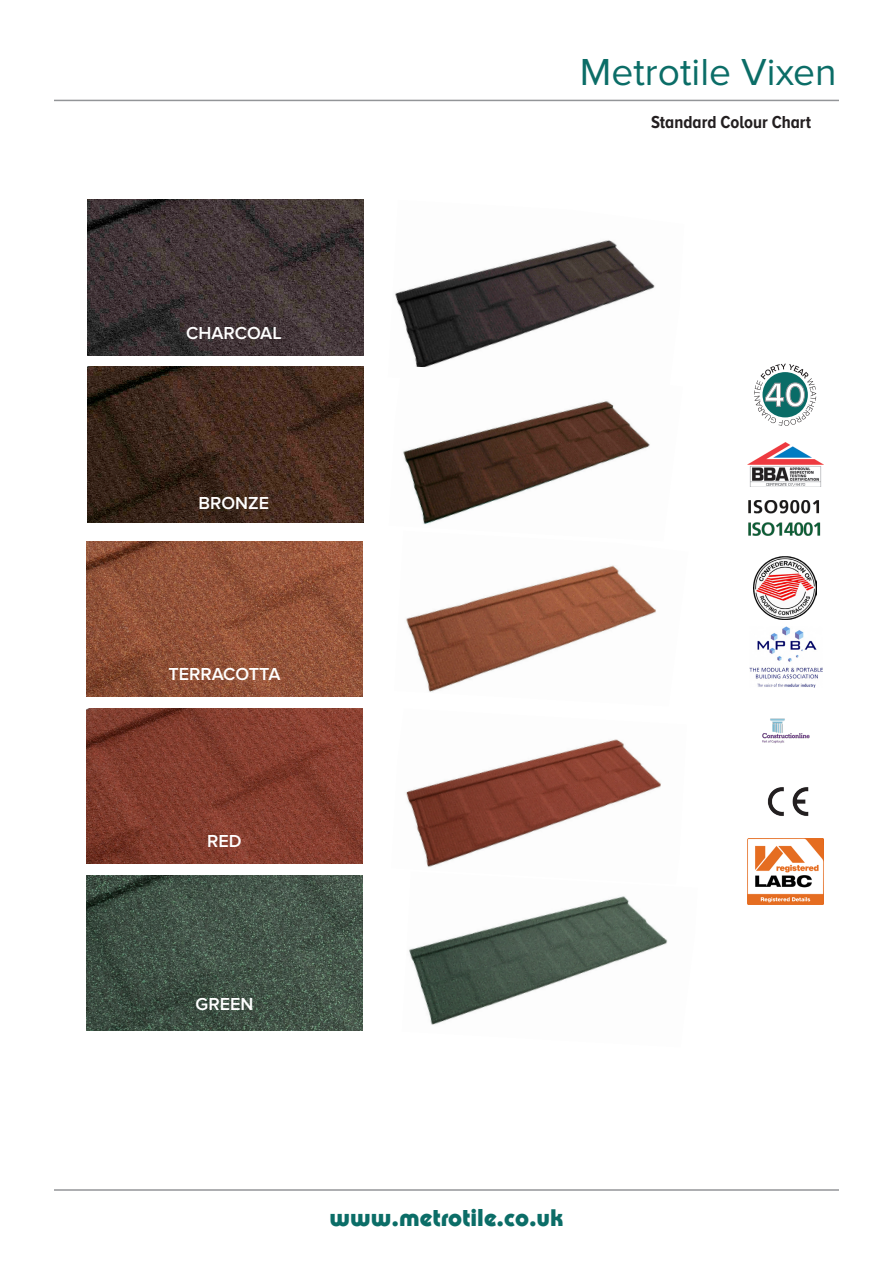
<style>
.page{position:relative;width:893px;height:1263px;background:#fff}
.page>*{position:absolute;margin:0;border:0;box-sizing:border-box;transform-origin:0 0}
.t1{font:39px "Proxima Nova";color:#0b6d67}
.t2{font:600 25.5px "Pump";color:#0b6d67}
.t3{font:600 18px "Proxima Nova";color:#fff}
.t4{font:700 18px "Proxima Nova A Cond";color:#231f20}
</style>
<div class="page">
<img style="left:88px;top:200px;width:275px;height:155px">
<hr style="left:54px;top:100px;width:785px;height:1px;background:#939598">
<hr style="left:54px;top:1189px;width:785px;height:2px;background:#939598">
<img style="left:395px;top:240px;width:260px;height:126px">
<img style="left:88px;top:367px;width:275px;height:155px">
<img style="left:87px;top:541px;width:275px;height:156px">
<img style="left:87px;top:708px;width:275px;height:155px">
<img style="left:87px;top:875px;width:275px;height:155px">
<img style="left:403px;top:366px;width:247px;height:159px">
<img style="left:406px;top:565px;width:250px;height:127px">
<img style="left:406px;top:739px;width:255px;height:128px">
<img style="left:409px;top:896px;width:259px;height:129px">
<img style="left:767px;top:787px;width:42px;height:29px">
<img style="left:748px;top:442px;width:76px;height:45px">
<img style="left:748px;top:838px;width:76px;height:67px">
<img style="left:748px;top:501px;width:73px;height:35px">
<img style="left:749px;top:626px;width:74px;height:62px">
<img style="left:762px;top:718px;width:48px;height:26px">
<img style="left:754px;top:556px;width:63px;height:63px">
<svg style="left:754px;top:364px;width:62px;height:62px"></svg>
<p class="t3" style="left:186px;top:322px;width:97px">CHARCOAL</p>
<p class="t3" style="left:199px;top:493px;width:72px">BRONZE</p>
<p class="t3" style="left:168px;top:664px;width:114px">TERRACOTTA</p>
<p class="t3" style="left:207px;top:831px;width:36px">RED</p>
<p class="t3" style="left:195px;top:993px;width:59px">GREEN</p>
<h1 class="t1" style="left:580px;top:49px;width:258px">Metrotile Vixen</h1>
<p class="t4" style="left:651px;top:112px;width:161px">Standard Colour Chart</p>
<h2 class="t2" style="left:329px;top:1204px;width:236px">www.metrotile.co.uk</h2>
</div>
